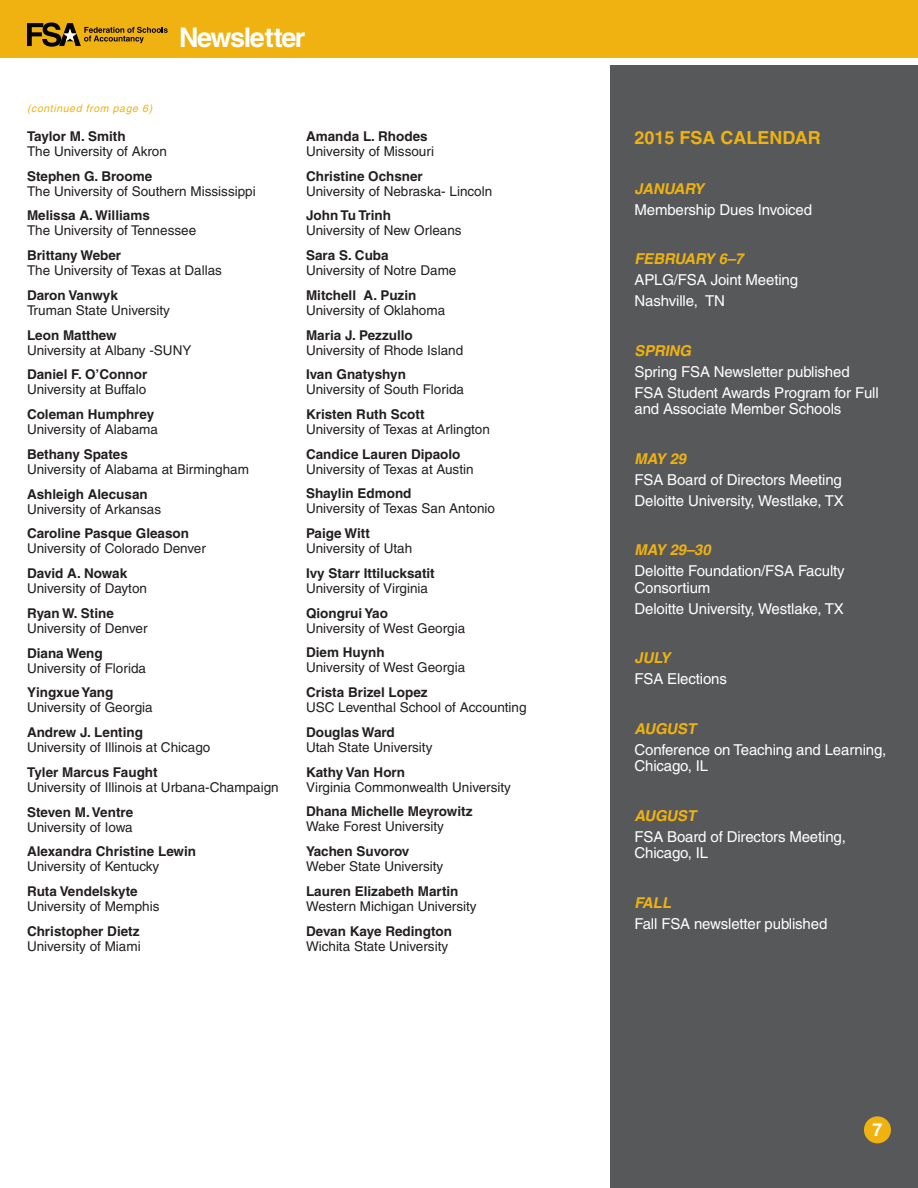
<style>
.page{position:relative;width:918px;height:1188px;background:#fff}
.page>*{position:absolute;margin:0;border:0;box-sizing:border-box;transform-origin:0 0}
.t1{font:700 27px "Helvetica";letter-spacing:-.05em;color:#fff}
.t2{font:700 18px "Helvetica";color:#efb211}
.t3{font:700 18px "Helvetica";color:#fff}
.t4{font:15px/21px "Helvetica";letter-spacing:-.01em;color:#fff}
.t5{font:italic 700 15px "Helvetica";color:#efb211}
.t6{font:13.5px "Helvetica";color:#231f20}
.t7{font:700 13.5px "Helvetica";color:#231f20}
.t8{font:italic 10.5px "Helvetica";letter-spacing:.06em;color:#efb211}
</style>
<div class="page">
<div style="left:610px;top:65px;width:308px;height:1123px;background:#57585a"></div>
<div style="left:0;top:0;width:918px;height:58px;background:#efb211"></div>
<div style="left:864px;top:1116px;width:27px;height:27px;background:#efb211;border-radius:50%"></div>
<svg style="left:27px;top:23px;width:141px;height:24px"></svg>
<p class="t8" style="left:27px;top:102px;width:127px">(continued from page 6)</p>
<h1 class="t1" style="left:179px;top:21px;width:128px">Newsletter</h1>
<p class="t7" style="left:27px;top:128px;width:100px">Taylor M. Smith</p>
<p class="t6" style="left:27px;top:143px;width:141px">The University of Akron</p>
<p class="t7" style="left:27px;top:168px;width:127px">Stephen G. Broome</p>
<p class="t6" style="left:27px;top:183px;width:230px">The University of Southern Mississippi</p>
<p class="t7" style="left:27px;top:207px;width:124px">Melissa A. Williams</p>
<p class="t6" style="left:27px;top:223px;width:171px">The University of Tennessee</p>
<p class="t7" style="left:27px;top:247px;width:96px">Brittany Weber</p>
<p class="t6" style="left:27px;top:263px;width:197px">The University of Texas at Dallas</p>
<p class="t7" style="left:27px;top:287px;width:92px">Daron Vanwyk</p>
<p class="t6" style="left:27px;top:302px;width:145px">Truman State University</p>
<p class="t7" style="left:27px;top:327px;width:91px">Leon Matthew</p>
<p class="t6" style="left:27px;top:342px;width:166px">University at Albany -SUNY</p>
<p class="t7" style="left:27px;top:366px;width:122px">Daniel F. O’Connor</p>
<p class="t6" style="left:27px;top:382px;width:121px">University at Buffalo</p>
<p class="t7" style="left:27px;top:406px;width:129px">Coleman Humphrey</p>
<p class="t6" style="left:27px;top:422px;width:132px">University of Alabama</p>
<p class="t7" style="left:27px;top:446px;width:103px">Bethany Spates</p>
<p class="t6" style="left:27px;top:461px;width:224px">University of Alabama at Birmingham</p>
<p class="t7" style="left:27px;top:486px;width:122px">Ashleigh Alecusan</p>
<p class="t6" style="left:27px;top:501px;width:136px">University of Arkansas</p>
<p class="t7" style="left:27px;top:525px;width:164px">Caroline Pasque Gleason</p>
<p class="t6" style="left:27px;top:541px;width:180px">University of Colorado Denver</p>
<p class="t7" style="left:27px;top:565px;width:102px">David A. Nowak</p>
<p class="t6" style="left:27px;top:581px;width:122px">University of Dayton</p>
<p class="t7" style="left:27px;top:605px;width:88px">Ryan W. Stine</p>
<p class="t6" style="left:27px;top:620px;width:122px">University of Denver</p>
<p class="t7" style="left:27px;top:645px;width:77px">Diana Weng</p>
<p class="t6" style="left:27px;top:660px;width:121px">University of Florida</p>
<p class="t7" style="left:27px;top:684px;width:88px">Yingxue Yang</p>
<p class="t6" style="left:27px;top:700px;width:127px">University of Georgia</p>
<p class="t7" style="left:27px;top:724px;width:118px">Andrew J. Lenting</p>
<p class="t6" style="left:27px;top:740px;width:185px">University of Illinois at Chicago</p>
<p class="t7" style="left:27px;top:764px;width:132px">Tyler Marcus Faught</p>
<p class="t6" style="left:27px;top:779px;width:253px">University of Illinois at Urbana-Champaign</p>
<p class="t7" style="left:27px;top:804px;width:108px">Steven M. Ventre</p>
<p class="t6" style="left:27px;top:819px;width:107px">University of Iowa</p>
<p class="t7" style="left:27px;top:843px;width:171px">Alexandra Christine Lewin</p>
<p class="t6" style="left:27px;top:859px;width:134px">University of Kentucky</p>
<p class="t7" style="left:27px;top:883px;width:112px">Ruta Vendelskyte</p>
<p class="t6" style="left:27px;top:898px;width:134px">University of Memphis</p>
<p class="t7" style="left:27px;top:923px;width:114px">Christopher Dietz</p>
<p class="t6" style="left:27px;top:938px;width:115px">University of Miami</p>
<p class="t7" style="left:306px;top:128px;width:123px">Amanda L. Rhodes</p>
<p class="t6" style="left:306px;top:143px;width:130px">University of Missouri</p>
<p class="t7" style="left:306px;top:168px;width:118px">Christine Ochsner</p>
<p class="t6" style="left:306px;top:183px;width:188px">University of Nebraska- Lincoln</p>
<p class="t7" style="left:306px;top:207px;width:87px">John Tu Trinh</p>
<p class="t6" style="left:306px;top:223px;width:157px">University of New Orleans</p>
<p class="t7" style="left:306px;top:247px;width:84px">Sara S. Cuba</p>
<p class="t6" style="left:306px;top:262px;width:152px">University of Notre Dame</p>
<p class="t7" style="left:306px;top:287px;width:112px">Mitchell A. Puzin</p>
<p class="t6" style="left:306px;top:302px;width:141px">University of Oklahoma</p>
<p class="t7" style="left:306px;top:327px;width:108px">Maria J. Pezzullo</p>
<p class="t6" style="left:306px;top:342px;width:159px">University of Rhode Island</p>
<p class="t7" style="left:306px;top:366px;width:101px">Ivan Gnatyshyn</p>
<p class="t6" style="left:306px;top:382px;width:160px">University of South Florida</p>
<p class="t7" style="left:306px;top:406px;width:120px">Kristen Ruth Scott</p>
<p class="t6" style="left:306px;top:421px;width:185px">University of Texas at Arlington</p>
<p class="t7" style="left:306px;top:446px;width:156px">Candice Lauren Dipaolo</p>
<p class="t6" style="left:306px;top:461px;width:169px">University of Texas at Austin</p>
<p class="t7" style="left:306px;top:486px;width:107px">Shaylin Edmond</p>
<p class="t6" style="left:306px;top:501px;width:191px">University of Texas San Antonio</p>
<p class="t7" style="left:306px;top:525px;width:65px">Paige Witt</p>
<p class="t6" style="left:306px;top:541px;width:108px">University of Utah</p>
<p class="t7" style="left:306px;top:565px;width:130px">Ivy Starr Ittilucksatit</p>
<p class="t6" style="left:306px;top:580px;width:124px">University of Virginia</p>
<p class="t7" style="left:306px;top:605px;width:83px">Qiongrui Yao</p>
<p class="t6" style="left:306px;top:620px;width:161px">University of West Georgia</p>
<p class="t7" style="left:306px;top:644px;width:80px">Diem Huynh</p>
<p class="t6" style="left:306px;top:660px;width:161px">University of West Georgia</p>
<p class="t7" style="left:306px;top:684px;width:123px">Crista Brizel Lopez</p>
<p class="t6" style="left:306px;top:700px;width:222px">USC Leventhal School of Accounting</p>
<p class="t7" style="left:306px;top:724px;width:90px">Douglas Ward</p>
<p class="t6" style="left:306px;top:739px;width:128px">Utah State University</p>
<p class="t7" style="left:306px;top:764px;width:101px">Kathy Van Horn</p>
<p class="t6" style="left:306px;top:779px;width:207px">Virginia Commonwealth University</p>
<p class="t7" style="left:306px;top:803px;width:168px">Dhana Michelle Meyrowitz</p>
<p class="t6" style="left:306px;top:819px;width:139px">Wake Forest University</p>
<p class="t7" style="left:306px;top:843px;width:105px">Yachen Suvorov</p>
<p class="t6" style="left:306px;top:859px;width:139px">Weber State University</p>
<p class="t7" style="left:306px;top:883px;width:154px">Lauren Elizabeth Martin</p>
<p class="t6" style="left:306px;top:898px;width:172px">Western Michigan University</p>
<p class="t7" style="left:306px;top:923px;width:148px">Devan Kaye Redington</p>
<p class="t6" style="left:306px;top:938px;width:144px">Wichita State University</p>
<h2 class="t2" style="left:634px;top:127px;width:188px">2015 FSA CALENDAR</h2>
<p class="t5" style="left:634px;top:179px;width:74px">JANUARY</p>
<p class="t4" style="left:634px;top:199px;width:179px">Membership Dues Invoiced</p>
<p class="t5" style="left:634px;top:250px;width:114px">FEBRUARY 6–7</p>
<p class="t4" style="left:634px;top:270px;width:165px">APLG/FSA Joint Meeting<br>Nashville, TN</p>
<p class="t5" style="left:634px;top:341px;width:61px">SPRING</p>
<p class="t4" style="left:634px;top:361px;width:246px">Spring FSA Newsletter published<br>FSA Student Awards Program for Full</p>
<p class="t4" style="left:634px;top:399px;width:208px">and Associate Member Schools</p>
<p class="t5" style="left:634px;top:449px;width:56px">MAY 29</p>
<p class="t4" style="left:634px;top:469px;width:211px">FSA Board of Directors Meeting<br>Deloitte University, Westlake, TX</p>
<p class="t5" style="left:634px;top:541px;width:81px">MAY 29–30</p>
<p class="t4" style="left:634px;top:563px;width:212px;line-height:16.5px">Deloitte Foundation/FSA Faculty<br>Consortium</p>
<p class="t4" style="left:634px;top:598px;width:211px">Deloitte University, Westlake, TX</p>
<p class="t5" style="left:634px;top:649px;width:41px">JULY</p>
<p class="t4" style="left:634px;top:669px;width:94px">FSA Elections</p>
<p class="t5" style="left:634px;top:719px;width:66px">AUGUST</p>
<p class="t4" style="left:634px;top:741px;width:253px;line-height:16.5px">Conference on Teaching and Learning,<br>Chicago, IL</p>
<p class="t5" style="left:634px;top:806px;width:66px">AUGUST</p>
<p class="t4" style="left:634px;top:828px;width:213px;line-height:16.5px">FSA Board of Directors Meeting,<br>Chicago, IL</p>
<p class="t5" style="left:634px;top:893px;width:41px">FALL</p>
<p class="t4" style="left:634px;top:913px;width:194px">Fall FSA newsletter published</p>
<h2 class="t3" style="left:872px;top:1119px;width:12px">7</h2>
</div>
